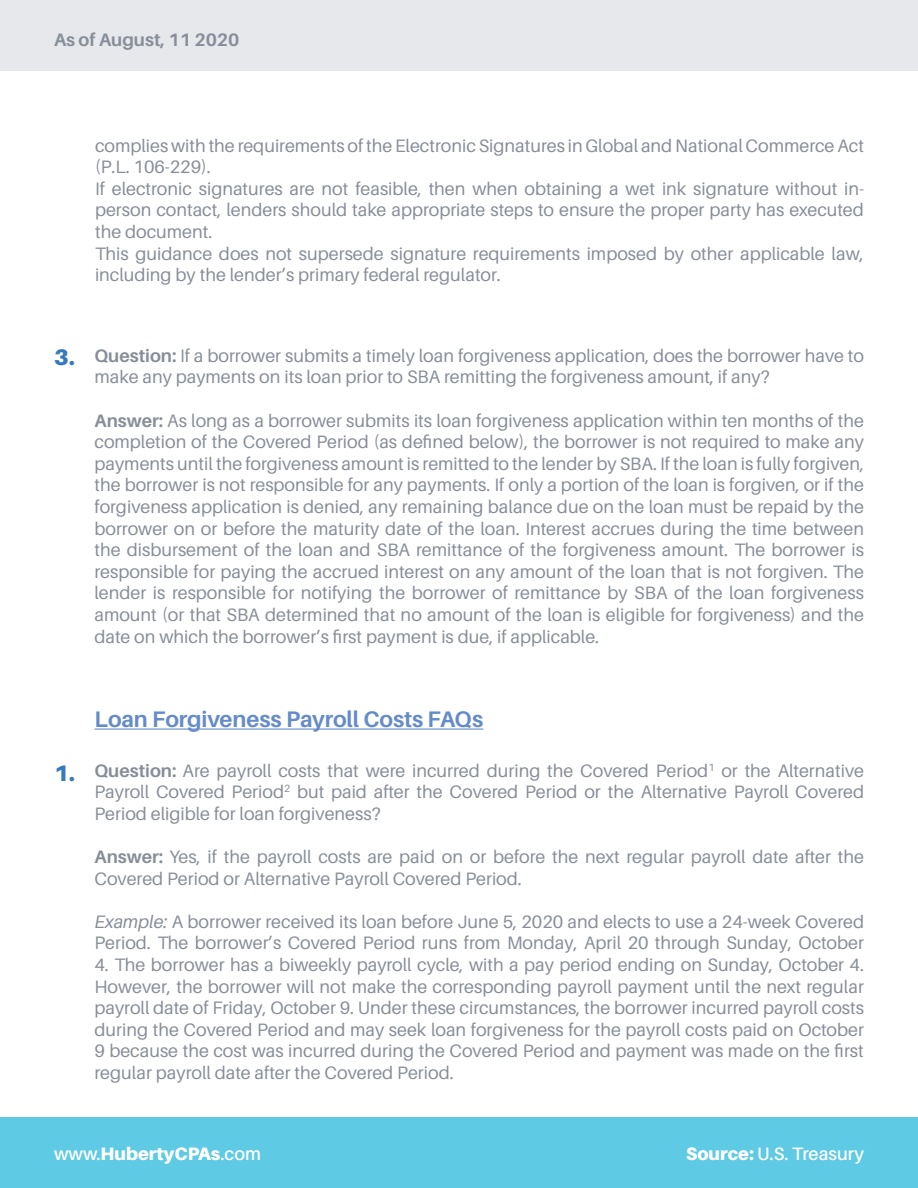
<style>
.page{position:relative;width:918px;height:1188px;background:#fff}
.page>*{position:absolute;margin:0;border:0;box-sizing:border-box;transform-origin:0 0}
.t1{font:700 22.5px "Aileron";letter-spacing:-.005em;color:#658cc8}
.t2{font:900 22.5px "Aileron";color:#367abe}
.t3{font:18px/21.6px "Aileron";color:#888e99}
.t4{font:900 18px "Aileron";color:#fff}
.t5{font:600 18px "Aileron";color:#fff}
.t6{font:700 18px "Aileron";color:#888e99}
.s1{font-weight:700}
.s2{font-style:italic}
.s3{font-weight:600}
.s4{font-weight:900}
</style>
<div class="page">
<div style="left:0;top:1118px;width:918px;height:70px;background:#5fcae3"></div>
<div style="left:0;top:0;width:918px;height:71px;background:#e7e8eb"></div>
<hr style="left:94px;top:729px;width:389px;height:1px;background:#658cc8">
<p class="t6" style="left:54px;top:30px;width:187px">As of August, 11 2020</p>
<p class="t3" style="left:95px;top:135px;width:770px">complies with the requirements of the Electronic Signatures in Global and National Commerce Act (P.L. 106-229).</p>
<p class="t3" style="left:95px;top:178px;width:771px;text-align:justify">If electronic signatures are not feasible, then when obtaining a wet ink signature without in&shy;person contact, lenders should take appropriate steps to ensure the proper party has executed the document.</p>
<p class="t3" style="left:95px;top:243px;width:770px">This guidance does not supersede signature requirements imposed by other applicable law, including by the lender’s primary federal regulator.</p>
<p class="t2" style="left:54px;top:344px;width:22px">3.</p>
<p class="t3" style="left:94px;top:345px;width:771px"><span class="s1">Question:</span> If a borrower submits a timely loan forgiveness application, does the borrower have to make any payments on its loan prior to SBA remitting the forgiveness amount, if any?</p>
<p class="t3" style="left:94px;top:410px;width:771px;text-align:justify"><span class="s1">Answer:</span> As long as a borrower submits its loan forgiveness application within ten months of the completion of the Covered Period (as defined below), the borrower is not required to make any payments until the forgiveness amount is remitted to the lender by SBA. If the loan is fully forgiven, the borrower is not responsible for any payments. If only a portion of the loan is forgiven, or if the forgiveness application is denied, any remaining balance due on the loan must be repaid by the borrower on or before the maturity date of the loan. Interest accrues during the time between the disbursement of the loan and SBA remittance of the forgiveness amount. The borrower is responsible for paying the accrued interest on any amount of the loan that is not forgiven. The lender is responsible for notifying the borrower of remittance by SBA of the loan forgiveness amount (or that SBA determined that no amount of the loan is eligible for forgiveness) and the date on which the borrower’s first payment is due, if applicable.</p>
<p class="t1" style="left:94px;top:706px;width:390px">Loan Forgiveness Payroll Costs FAQs</p>
<p class="t2" style="left:54px;top:760px;width:22px">1.</p>
<p class="t3" style="left:94px;top:760px;width:771px;text-align:justify"><span class="s1">Question:</span> Are payroll costs that were incurred during the Covered Period<sup>1</sup> or the Alternative Payroll Covered Period<sup>2</sup> but paid after the Covered Period or the Alternative Payroll Covered Period eligible for loan forgiveness?</p>
<p class="t3" style="left:94px;top:846px;width:771px"><span class="s1">Answer:</span> Yes, if the payroll costs are paid on or before the next regular payroll date after the<br>Covered Period or Alternative Payroll Covered Period.</p>
<p class="t3" style="left:94px;top:911px;width:771px"><span class="s2">Example:</span> A borrower received its loan before June 5, 2020 and elects to use a 24-week Covered<br>Period. The borrower’s Covered Period runs from Monday, April 20 through Sunday, October</p>
<p class="t3" style="left:94px;top:954px;width:771px;text-align:justify">4. The borrower has a biweekly payroll cycle, with a pay period ending on Sunday, October 4.<br>However, the borrower will not make the corresponding payroll payment until the next regular payroll date of Friday, October 9. Under these circumstances, the borrower incurred payroll costs during the Covered Period and may seek loan forgiveness for the payroll costs paid on October 9 because the cost was incurred during the Covered Period and payment was made on the first regular payroll date after the Covered Period.</p>
<p class="t4" style="left:54px;top:1143px;width:209px"><span class="s3">www.</span>HubertyCPAs<span class="s3">.com</span></p>
<p class="t5" style="left:686px;top:1144px;width:179px"><span class="s4">Source:</span> U.S. Treasury</p>
</div>
